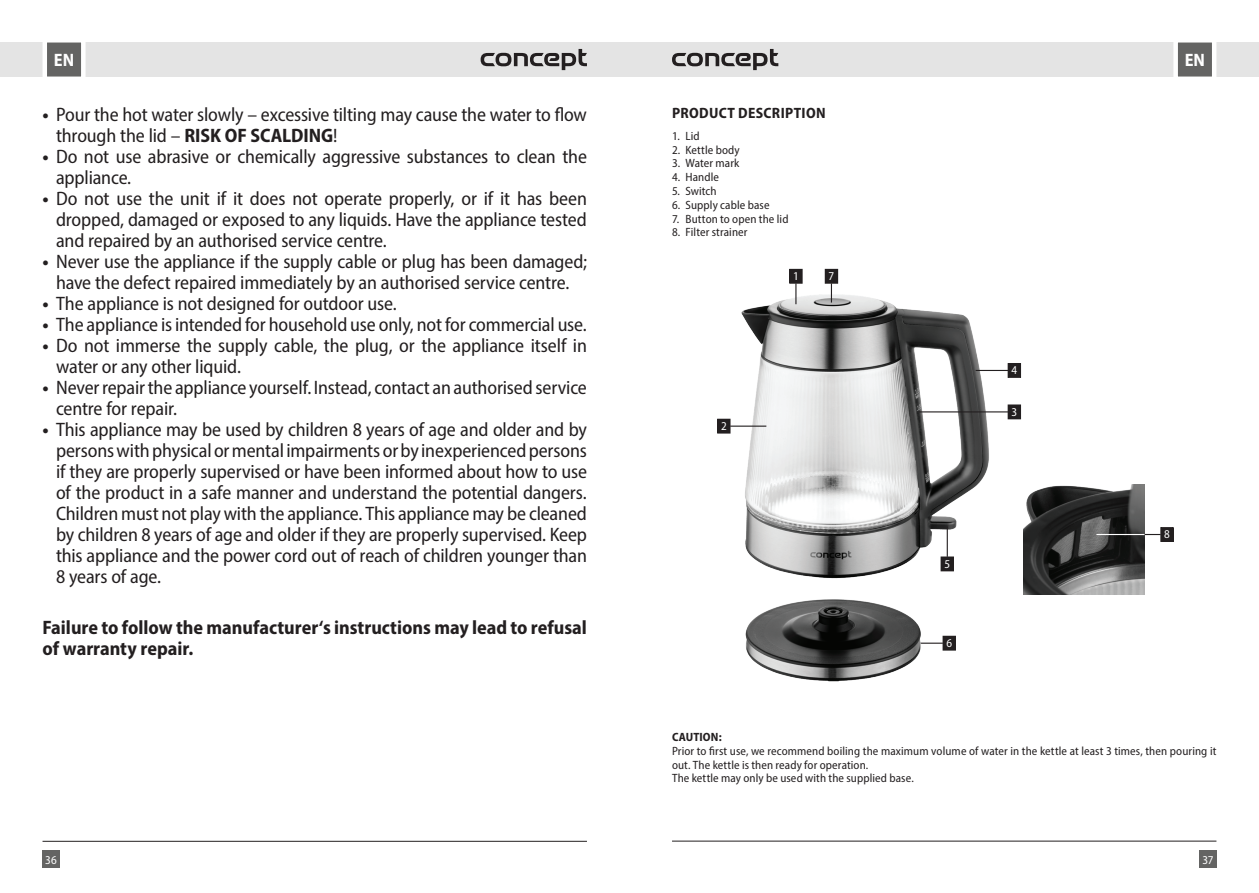
<style>
.page{position:relative;width:1259px;height:893px;background:#fff}
.page>*{position:absolute;margin:0;border:0;box-sizing:border-box;transform-origin:0 0}
.t1{font:semi-condensed 19.5px/21px "Myriad Pro";letter-spacing:-.01em;color:#231f20}
.t2{font:700 semi-condensed 19.5px/21px "Myriad Pro";color:#231f20}
.t3{font:700 semi-condensed 18px "Myriad Pro";color:#fff}
.t4{font:700 semi-condensed 15px "Myriad Pro";letter-spacing:.025em;color:#231f20}
.t5{font:semi-condensed 12px/13.8px "Myriad Pro";letter-spacing:.01em;color:#231f20}
.t6{font:semi-condensed 12px "Myriad Pro";color:#fff}
.t7{font:700 semi-condensed 12px "Myriad Pro";letter-spacing:.01em;color:#231f20}
.s1{font-weight:700}
</style>
<div class="page">
<div style="left:629px;top:43px;width:630px;height:34px;background:#e4e4e4"></div>
<div style="left:0;top:43px;width:629px;height:34px;background:#e4e4e4"></div>
<div style="left:43px;top:850px;width:17px;height:17px;background:#646463"></div>
<div style="left:1199px;top:850px;width:17px;height:17px;background:#646463"></div>
<svg style="left:1171px;top:42px;width:47px;height:35px;background:#8f8f8e"></svg>
<svg style="left:40px;top:42px;width:48px;height:35px;background:#919190"></svg>
<hr style="left:672px;top:841px;width:544px;height:1px;background:#231f20">
<hr style="left:43px;top:841px;width:544px;height:1px;background:#231f20">
<svg style="left:480px;top:49px;width:107px;height:21px"></svg>
<svg style="left:672px;top:49px;width:106px;height:21px"></svg>
<div style="left:717px;top:419px;width:13px;height:14px;background:#231f20"></div>
<img style="left:741px;top:293px;width:248px;height:389px">
<div style="left:943px;top:636px;width:12px;height:14px;background:#231f20"></div>
<div style="left:1008px;top:364px;width:12px;height:13px;background:#231f20"></div>
<div style="left:1008px;top:363px;width:12px;height:15px;border:1px solid #231f20"></div>
<div style="left:1008px;top:405px;width:12px;height:14px;background:#231f20"></div>
<div style="left:1160px;top:528px;width:13px;height:13px;background:#231f20"></div>
<div style="left:1160px;top:527px;width:13px;height:15px;border:1px solid #231f20"></div>
<div style="left:941px;top:557px;width:12px;height:14px;background:#231f20"></div>
<div style="left:789px;top:269px;width:13px;height:14px;background:#231f20"></div>
<div style="left:825px;top:269px;width:12px;height:14px;background:#231f20"></div>
<div style="left:825px;top:269px;width:13px;height:14px;border:1px solid #231f20"></div>
<hr style="left:975px;top:370px;width:33px;height:1px;background:#231f20">
<hr style="left:730px;top:426px;width:36px;height:1px;background:#231f20">
<hr style="left:919px;top:411px;width:89px;height:1px;background:#231f20">
<hr style="left:946px;top:526px;width:2px;height:31px;background:#231f20">
<svg style="left:795px;top:283px;width:1px;height:21px"></svg>
<svg style="left:831px;top:283px;width:1px;height:20px"></svg>
<img style="left:1023px;top:484px;width:121px;height:111px">
<svg style="left:1144px;top:534px;width:16px;height:1px"></svg>
<hr style="left:1096px;top:534px;width:48px;height:1px;background:#fff">
<p class="t3" style="left:54px;top:48px;width:22px">EN</p>
<p class="t3" style="left:1184px;top:48px;width:22px">EN</p>
<p class="t1" style="left:56px;top:104px;width:532px;text-indent:-13px"><span class="s1">•</span> Pour the hot water slowly – excessive tilting may cause the water to flow through the lid – <span class="s1">RISK OF SCALDING</span>!</p>
<p class="t1" style="left:56px;top:146px;width:532px;text-indent:-13px"><span class="s1">•</span> Do not use abrasive or chemically aggressive substances to clean the appliance.</p>
<p class="t1" style="left:56px;top:188px;width:532px;text-align:justify;text-indent:-13px"><span class="s1">•</span> Do not use the unit if it does not operate properly, or if it has been dropped, damaged or exposed to any liquids. Have the appliance tested and repaired by an authorised service centre.</p>
<p class="t1" style="left:43px;top:251px;width:546px;text-align:center"><span class="s1">•</span> Never use the appliance if the supply cable or plug has been damaged; have the defect repaired immediately by an authorised service centre.</p>
<p class="t1" style="left:43px;top:293px;width:356px"><span class="s1">•</span> The appliance is not designed for outdoor use.</p>
<p class="t1" style="left:43px;top:314px;width:546px"><span class="s1">•</span> The appliance is intended for household use only, not for commercial use.</p>
<p class="t1" style="left:56px;top:335px;width:532px;text-indent:-13px"><span class="s1">•</span> Do not immerse the supply cable, the plug, or the appliance itself in water or any other liquid.</p>
<p class="t1" style="left:56px;top:377px;width:532px;text-indent:-13px"><span class="s1">•</span> Never repair the appliance yourself. Instead, contact an authorised service centre for repair.</p>
<p class="t1" style="left:56px;top:419px;width:532px;text-align:justify;text-indent:-13px"><span class="s1">•</span> This appliance may be used by children 8 years of age and older and by persons with physical or mental impairments or by inexperienced persons if they are properly supervised or have been informed about how to use of the product in a safe manner and understand the potential dangers.<br>Children must not play with the appliance. This appliance may be cleaned by children 8 years of age and older if they are properly supervised. Keep this appliance and the power cord out of reach of children younger than 8 years of age.</p>
<p class="t2" style="left:43px;top:616px;width:546px">Failure to follow the manufacturer‘s instructions may lead to refusal of warranty repair.</p>
<p class="t4" style="left:672px;top:103px;width:155px">PRODUCT DESCRIPTION</p>
<p class="t5" style="left:672px;top:129px;width:29px">1. Lid</p>
<p class="t5" style="left:672px;top:143px;width:69px">2. Kettle body</p>
<p class="t5" style="left:672px;top:156px;width:69px">3. Water mark</p>
<p class="t5" style="left:672px;top:170px;width:49px">4. Handle</p>
<p class="t5" style="left:672px;top:184px;width:46px">5. Switch</p>
<p class="t5" style="left:672px;top:198px;width:99px">6. Supply cable base</p>
<p class="t5" style="left:672px;top:212px;width:118px">7. Button to open the lid</p>
<p class="t5" style="left:672px;top:225px;width:77px">8. Filter strainer</p>
<p class="t6" style="left:721px;top:419px;width:7px">2</p>
<p class="t6" style="left:793px;top:269px;width:7px">1</p>
<p class="t6" style="left:828px;top:269px;width:7px">7</p>
<p class="t6" style="left:944px;top:556px;width:7px">5</p>
<p class="t6" style="left:946px;top:636px;width:7px">6</p>
<p class="t6" style="left:1011px;top:363px;width:7px">4</p>
<p class="t6" style="left:1011px;top:404px;width:7px">3</p>
<p class="t6" style="left:1164px;top:527px;width:7px">8</p>
<p class="t7" style="left:672px;top:729px;width:51px">CAUTION:</p>
<p class="t5" style="left:672px;top:744px;width:546px">Prior to first use, we recommend boiling the maximum volume of water in the kettle at least 3 times, then pouring it out. The kettle is then ready for operation.<br>The kettle may only be used with the supplied base.</p>
<p class="t6" style="left:45px;top:852px;width:13px">36</p>
<p class="t6" style="left:1202px;top:852px;width:13px">37</p>
</div>
